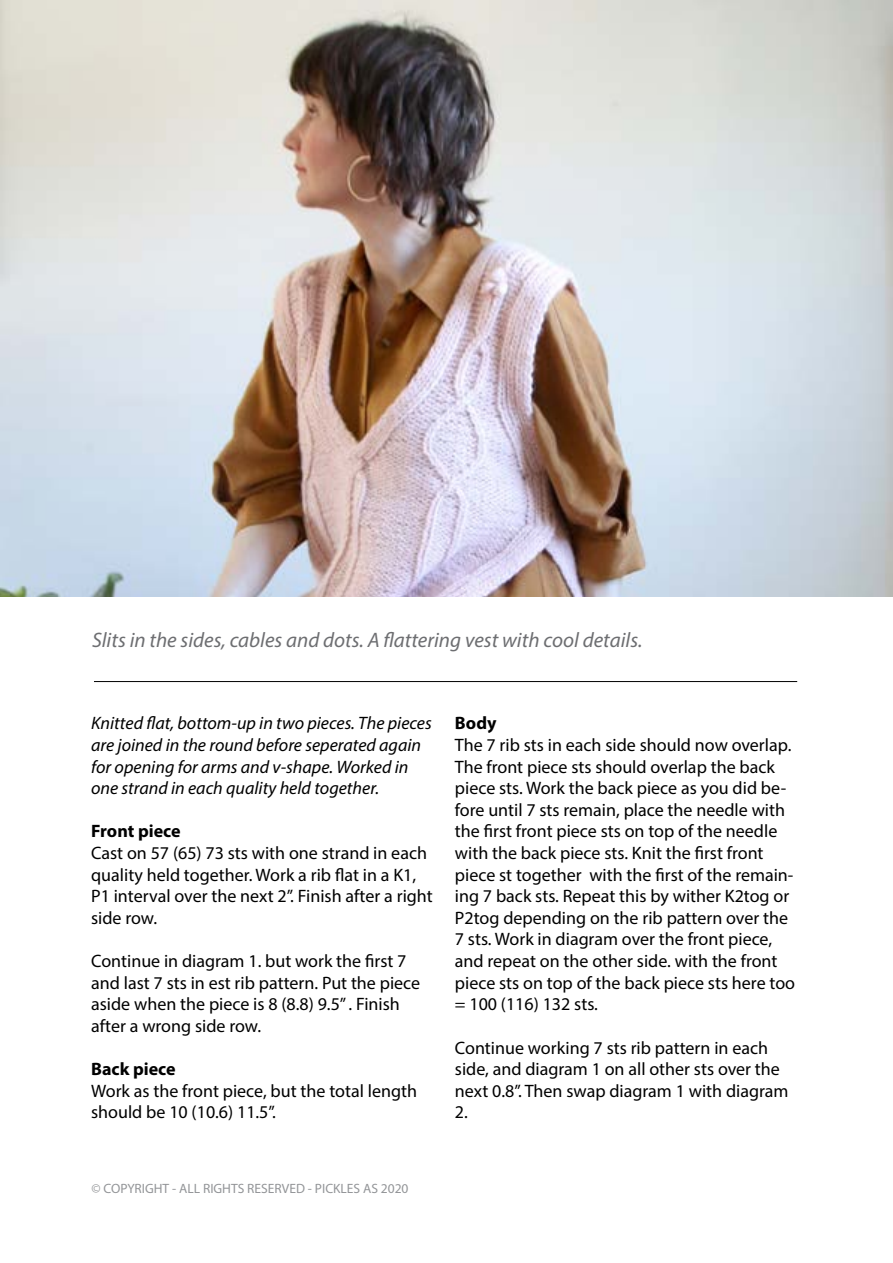
<style>
.page{position:relative;width:893px;height:1263px;background:#fff}
.page>*{position:absolute;margin:0;border:0;box-sizing:border-box;transform-origin:0 0}
.t1{font:italic 21px "Myriad Pro";color:#6d6e71}
.t2{font:18px/21.6px "Myriad Pro";color:#000}
.t3{font:italic 18px/21.6px "Myriad Pro";color:#000}
.t4{font:700 18px "Myriad Pro";color:#000}
.t5{font:13.5px "Myriad Pro";color:#939598}
</style>
<div class="page">
<img style="left:0;top:0;width:893px;height:596px">
<hr style="left:94px;top:681px;width:703px;height:1px;background:#000">
<p class="t1" style="left:92px;top:627px;width:552px">Slits in the sides, cables and dots. A flattering vest with cool details.</p>
<p class="t3" style="left:91px;top:712px;width:342px">Knitted flat, bottom-up in two pieces. The pieces are joined in the round before seperated again for opening for arms and v-shape. Worked in one strand in each quality held together.</p>
<p class="t4" style="left:91px;top:820px;width:91px">Front piece</p>
<p class="t2" style="left:91px;top:842px;width:343px">Cast on 57 (65) 73 sts with one strand in each quality held together. Work a rib flat in a K1, P1 interval over the next 2”. Finish after a right side row.</p>
<p class="t2" style="left:91px;top:950px;width:331px">Continue in diagram 1. but work the first 7 and last 7 sts in est rib pattern. Put the piece aside when the piece is 8 (8.8) 9.5” . Finish after a wrong side row.</p>
<p class="t4" style="left:91px;top:1057px;width:86px">Back piece</p>
<p class="t2" style="left:91px;top:1079px;width:327px">Work as the front piece, but the total length should be 10 (10.6) 11.5”.</p>
<p class="t4" style="left:455px;top:712px;width:43px">Body</p>
<p class="t2" style="left:455px;top:734px;width:342px">The 7 rib sts in each side should now overlap.<br>The front piece sts should overlap the back piece sts. Work the back piece as you did be&shy;fore until 7 sts remain, place the needle with the first front piece sts on top of the needle with the back piece sts. Knit the first front piece st together with the first of the remain&shy;ing 7 back sts. Repeat this by wither K2tog or P2tog depending on the rib pattern over the 7 sts. Work in diagram over the front piece, and repeat on the other side. with the front piece sts on top of the back piece sts here too = 100 (116) 132 sts.</p>
<p class="t2" style="left:455px;top:1036px;width:335px">Continue working 7 sts rib pattern in each side, and diagram 1 on all other sts over the next 0.8”. Then swap diagram 1 with diagram<br>2.</p>
<p class="t5" style="left:92px;top:1180px;width:319px">© COPYRIGHT - ALL RIGHTS RESERVED - PICKLES AS 2020</p>
</div>
